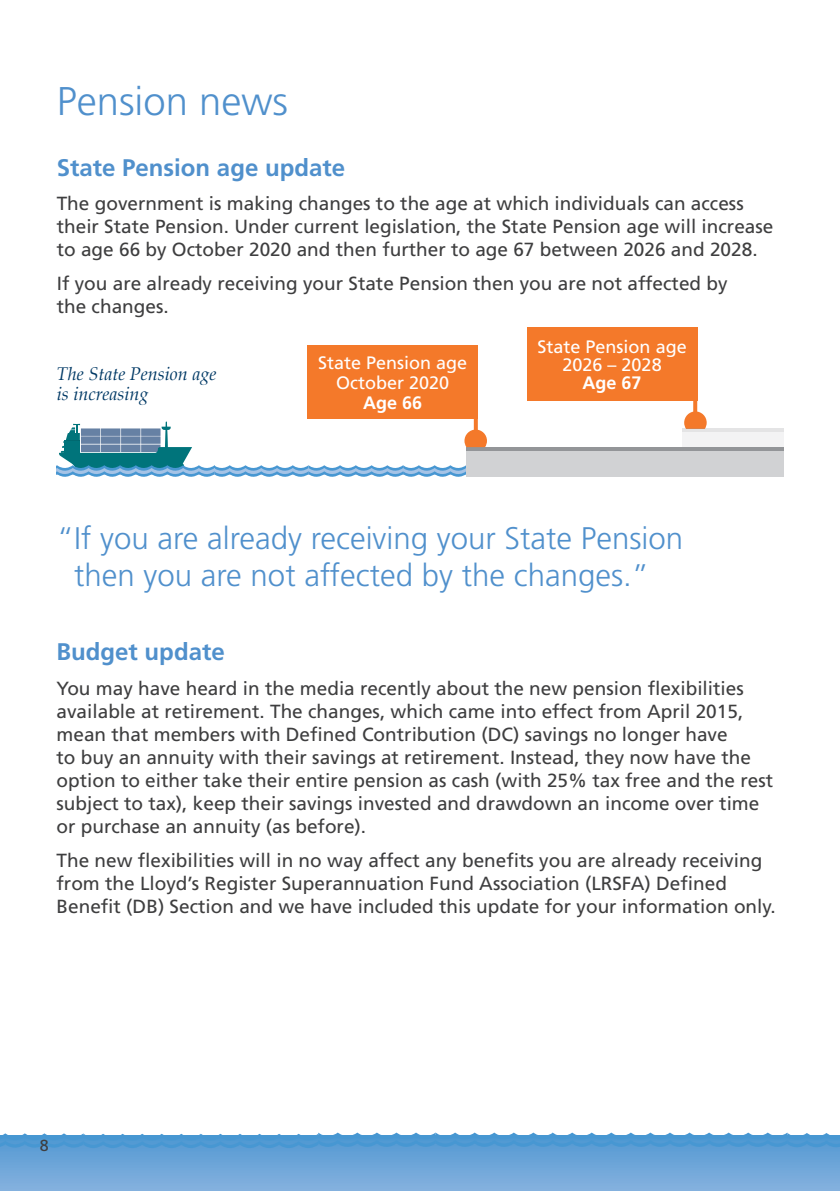
<style>
.page{position:relative;width:840px;height:1191px;background:#fff}
.page>*{position:absolute;margin:0;border:0;box-sizing:border-box;transform-origin:0 0}
.t1{font:300 40px "Frutiger LT Std";color:#5090cc}
.t2{font:300 31.2px/37px "Frutiger LT Std";color:#5090cc;text-align:center}
.t3{font:700 24px "Frutiger LT Std";color:#5090cc}
.t4{font:19px/23px "Frutiger LT Std";color:#3e3e3f}
.t5{font:18px/18px "Frutiger LT Std";color:#fff;text-align:center}
.t6{font:italic 18px/20px "Palatino";color:#003965}
.t7{font:700 18px "Frutiger LT Std";color:#fff}
.t8{font:16px "Frutiger LT Std";color:#3e3e3f}
</style>
<div class="page">
<svg style="left:0;top:1152px;width:839px;height:39px;background:#73a8d9"></svg>
<svg style="left:0;top:1132px;width:839px;height:20px;background:#67a7d8"></svg>
<div style="left:526px;top:327px;width:170px;height:74px;background:#f4792a"></div>
<hr style="left:692px;top:362px;width:4px;height:59px;background:#f4792a">
<hr style="left:682px;top:428px;width:101px;height:4px;background:#e4e4e5">
<hr style="left:465px;top:447px;width:318px;height:3px;background:#939598">
<svg style="left:56px;top:411px;width:725px;height:66px"></svg>
<div style="left:307px;top:345px;width:170px;height:74px;background:#f4792a"></div>
<hr style="left:473px;top:387px;width:4px;height:59px;background:#f4792a">
<h1 class="t1" style="left:57px;top:79px;width:233px">Pension news</h1>
<p class="t3" style="left:57px;top:153px;width:290px">State Pension age update</p>
<p class="t4" style="left:57px;top:192px;width:717px">The government is making changes to the age at which individuals can access their State Pension. Under current legislation, the State Pension age will increase to age 66 by October 2020 and then further to age 67 between 2026 and 2028.</p>
<p class="t4" style="left:57px;top:272px;width:672px">If you are already receiving your State Pension then you are not affected by the changes.</p>
<p class="t5" style="left:537px;top:338px;width:151px">State Pension age<br>2026 – 2028</p>
<p class="t7" style="left:582px;top:372px;width:61px">Age 67</p>
<p class="t5" style="left:318px;top:352px;width:151px;line-height:20px">State Pension age<br>October 2020</p>
<p class="t7" style="left:363px;top:392px;width:61px">Age 66</p>
<p class="t6" style="left:57px;top:363px;width:161px">The State Pension age is increasing</p>
<h2 class="t2" style="left:57px;top:520px;width:627px">“If you are already receiving your State Pension then you are not affected by the changes.”</h2>
<p class="t3" style="left:56px;top:638px;width:170px">Budget update</p>
<p class="t4" style="left:56px;top:676px;width:717px">You may have heard in the media recently about the new pension flexibilities available at retirement. The changes, which came into effect from April 2015, mean that members with Defined Contribution (DC) savings no longer have<br>to buy an annuity with their savings at retirement. Instead, they now have the option to either take their entire pension as cash (with 25% tax free and the rest subject to tax), keep their savings invested and drawdown an income over time or purchase an annuity (as before).</p>
<p class="t4" style="left:56px;top:849px;width:720px">The new flexibilities will in no way affect any benefits you are already receiving from the Lloyd’s Register Superannuation Fund Association (LRSFA) Defined<br>Benefit (DB) Section and we have included this update for your information only.</p>
<p class="t8" style="left:40px;top:1136px;width:10px">8</p>
</div>
